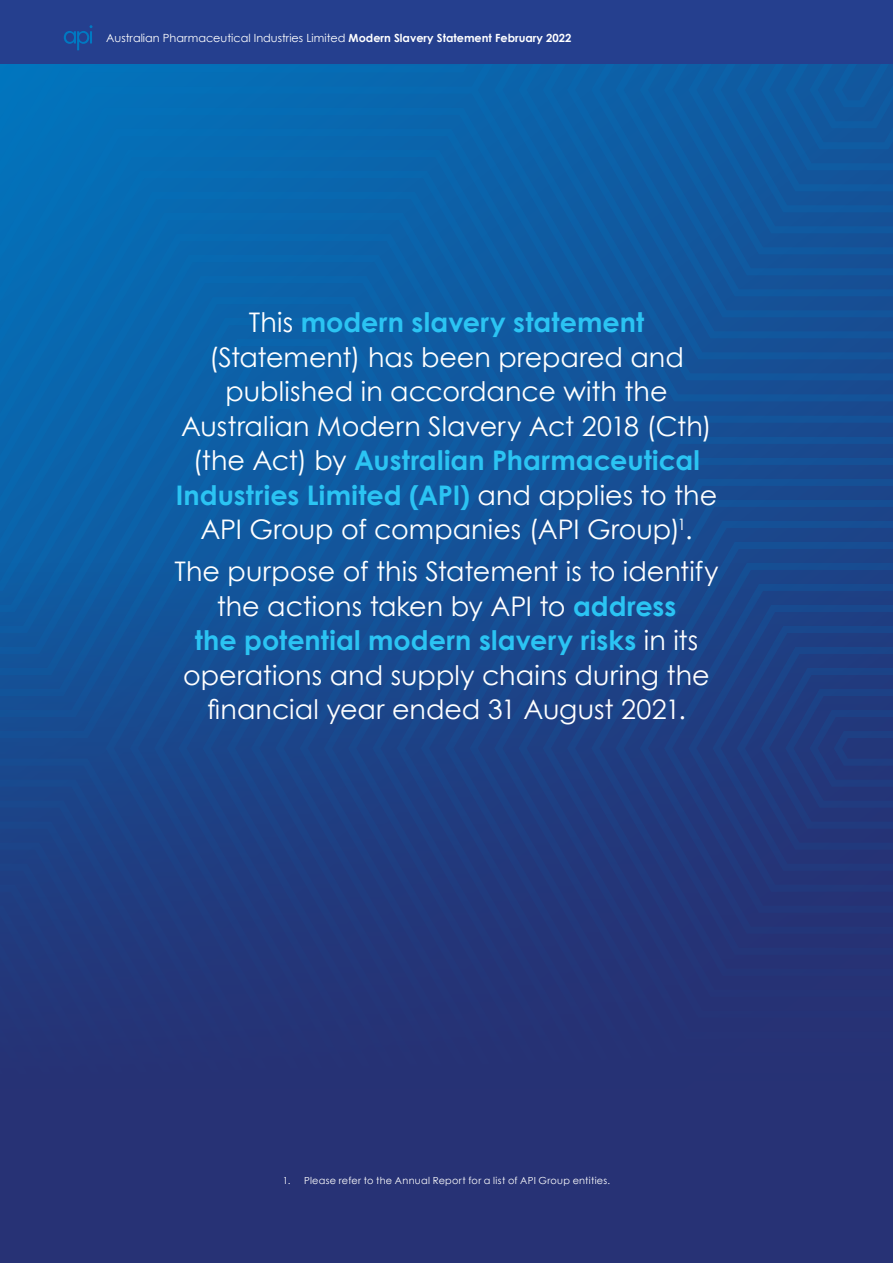
<style>
.page{position:relative;width:893px;height:1263px;background:#fff}
.page>*{position:absolute;margin:0;border:0;box-sizing:border-box;transform-origin:0 0}
.t1{font:27px/34.5px "Century Gothic";color:#fff;text-align:center}
.t2{font:11.25px "Century Gothic";color:#fff}
.t3{font:9.75px "Century Gothic";letter-spacing:.025em;color:#fff}
.s1{font-weight:700}
.s2{font-weight:700;color:#2bc4f3}
</style>
<div class="page">
<svg style="left:0;top:217px;width:893px;height:346px;background:#0f5ba2"></svg>
<svg style="left:0;top:160px;width:494px;height:57px;background:#0868b0"></svg>
<div style="left:0;top:160px;width:481px;height:15px;background:#076ab1"></div>
<svg style="left:0;top:64px;width:494px;height:96px;background:#066ab2"></svg>
<div style="left:0;top:64px;width:473px;height:54px;background:#066cb4"></div>
<svg style="left:494px;top:64px;width:399px;height:337px;background:#10589e"></svg>
<svg style="left:519px;top:64px;width:374px;height:316px;background:#10589e"></svg>
<svg style="left:543px;top:64px;width:350px;height:295px;background:#10589e"></svg>
<svg style="left:567px;top:64px;width:326px;height:274px;background:#10589e"></svg>
<svg style="left:591px;top:64px;width:302px;height:253px;background:#10589f"></svg>
<svg style="left:616px;top:64px;width:277px;height:232px;background:#10589f"></svg>
<svg style="left:640px;top:64px;width:253px;height:211px;background:#10589f"></svg>
<svg style="left:664px;top:64px;width:229px;height:190px;background:#10589f"></svg>
<svg style="left:688px;top:64px;width:205px;height:169px;background:#10589f"></svg>
<div style="left:713px;top:64px;width:180px;height:148px;background:#11599f"></div>
<div style="left:0;top:563px;width:893px;height:527px;background:linear-gradient(to bottom,#154f94,#282e71)"></div>
<div style="left:0;top:1090px;width:893px;height:173px;background:#273275"></div>
<div style="left:0;top:0;width:893px;height:64px;background:#253f8e"></div>
<svg style="left:0;top:25px;width:449px;height:66px"></svg>
<p class="t2" style="left:106px;top:31px;width:467px">Australian Pharmaceutical Industries Limited <span class="s1">Modern Slavery Statement February 2022</span></p>
<p class="t1" style="left:176px;top:305px;width:543px">This <span class="s2">modern slavery statement </span>(Statement) has been prepared and published in accordance with the Australian Modern Slavery Act 2018 (Cth) (the Act) by <span class="s2">Australian Pharmaceutical Industries Limited (API)</span> and applies to the API Group of companies (API Group)<sup>1</sup>.</p>
<p class="t1" style="left:174px;top:554px;width:545px">The purpose of this Statement is to identify the actions taken by API to <span class="s2">address<br>the potential modern slavery risks</span> in its operations and supply chains during the financial year ended 31 August 2021.</p>
<p class="t3" style="left:283px;top:1174px;width:329px">1. Please refer to the Annual Report for a list of API Group entities.</p>
</div>
